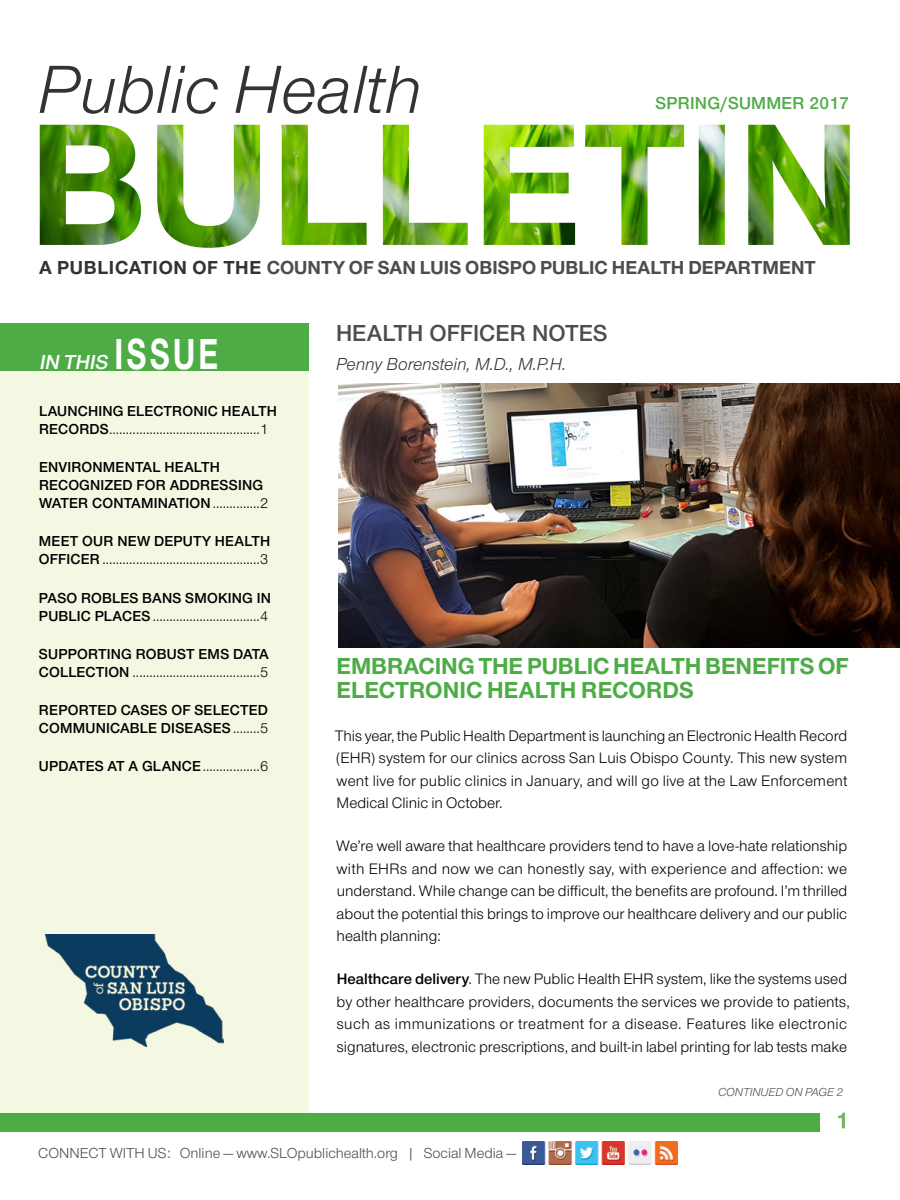
<style>
.page{position:relative;width:900px;height:1200px;background:#fff}
.page>*{position:absolute;margin:0;border:0;box-sizing:border-box;transform-origin:0 0}
.t1{font:700 24px/24px "Nimbus San Nov";letter-spacing:-.005em;color:#4eac47}
.t2{font:24px "Nimbus San Nov Sem Bol";color:#4d4d4d}
.t3{font:italic 21px "Nimbus San Nov Sem Bol";color:#fff}
.t4{font:700 19.5px "Nimbus San Nov";letter-spacing:.005em;color:#4d4d4d}
.t5{font:italic 18px "Nimbus San Nov";color:#333}
.t6{font:18px "Nimbus San Nov Sem Bol";letter-spacing:.01em;color:#4eac47}
.t7{font:15.75px/22.5px "Nimbus San Nov";letter-spacing:.005em;color:#000;text-align:justify}
.t8{font:15px "Nimbus San Nov";color:#000}
.t9{font:15px/18px "Nimbus San Nov Sem Bol";letter-spacing:.01em;color:#000}
.t10{font:15px "Nimbus San Nov";color:#4d4d4d}
.t11{font:italic 12px "Nimbus San Nov";color:#4d4d4d}
.s1{color:#333}
.s2{font-family:"Nimbus San Nov";font-weight:700;font-style:normal;font-size:45px}
.s3{font-family:"Nimbus San Nov Sem Bol"}
.s4{font-family:"Nimbus San Nov"}
</style>
<div class="page">
<div style="left:0;top:350px;width:309px;height:763px;background:#f4f8e2"></div>
<svg style="left:838px;top:1113px;width:7px;height:15px"></svg>
<div style="left:0;top:1113px;width:820px;height:18px;background:#4eac47"></div>
<svg style="left:40px;top:66px;width:378px;height:48px"></svg>
<div style="left:0;top:323px;width:309px;height:47px;background:#4eac47"></div>
<img style="left:40px;top:125px;width:810px;height:123px">
<img style="left:523px;top:1142px;width:154px;height:22px">
<img style="left:45px;top:935px;width:178px;height:112px">
<img style="left:338px;top:384px;width:562px;height:264px">
<p class="t6" style="left:656px;top:93px;width:195px">SPRING/SUMMER 2017</p>
<p class="t4" style="left:39px;top:256px;width:778px"><span class="s1">A PUBLICATION OF THE</span> COUNTY OF SAN LUIS OBISPO PUBLIC HEALTH DEPARTMENT</p>
<h2 class="t3" style="left:39px;top:350px;width:181px">IN THIS<span class="s2">ISSUE</span></h2>
<p class="t9" style="left:39px;top:402px;width:240px">LAUNCHING ELECTRONIC HEALTH</p>
<p class="t8" style="left:39px;top:420px;width:231px"><span class="s3">RECORDS</span>.............................................1</p>
<p class="t9" style="left:39px;top:458px;width:231px">ENVIRONMENTAL HEALTH<br>RECOGNIZED FOR ADDRESSING<br>WATER CONTAMINATION<span class="s4">..............2</span></p>
<p class="t9" style="left:39px;top:532px;width:233px">MEET OUR NEW DEPUTY HEALTH</p>
<p class="t8" style="left:39px;top:551px;width:231px"><span class="s3">OFFICER</span> ...............................................3</p>
<p class="t9" style="left:39px;top:589px;width:233px">PASO ROBLES BANS SMOKING IN</p>
<p class="t8" style="left:39px;top:607px;width:231px"><span class="s3">PUBLIC PLACES</span> ................................4</p>
<p class="t9" style="left:39px;top:645px;width:232px">SUPPORTING ROBUST EMS DATA</p>
<p class="t8" style="left:39px;top:663px;width:231px"><span class="s3">COLLECTION</span> ......................................5</p>
<p class="t9" style="left:39px;top:701px;width:231px">REPORTED CASES OF SELECTED<br>COMMUNICABLE DISEASES<span class="s4">........5</span></p>
<p class="t8" style="left:39px;top:758px;width:231px"><span class="s3">UPDATES AT A GLANCE</span>.................6</p>
<h1 class="t2" style="left:336px;top:319px;width:273px">HEALTH OFFICER NOTES</h1>
<p class="t5" style="left:336px;top:353px;width:232px">Penny Borenstein, M.D., M.P.H.</p>
<h1 class="t1" style="left:336px;top:654px;width:514px">EMBRACING THE PUBLIC HEALTH BENEFITS OF<br>ELECTRONIC HEALTH RECORDS</h1>
<p class="t7" style="left:335px;top:725px;width:514px">This year, the Public Health Department is launching an Electronic Health Record (EHR) system for our clinics across San Luis Obispo County. This new system went live for public clinics in January, and will go live at the Law Enforcement Medical Clinic in October.</p>
<p class="t7" style="left:336px;top:835px;width:513px">We’re well aware that healthcare providers tend to have a love-hate relationship with EHRs and now we can honestly say, with experience and affection: we understand. While change can be difficult, the benefits are profound. I’m thrilled about the potential this brings to improve our healthcare delivery and our public health planning:</p>
<p class="t7" style="left:337px;top:968px;width:515px;text-align:left"><span class="s3">Healthcare delivery</span>. The new Public Health EHR system, like the systems used by other healthcare providers, documents the services we provide to patients, such as immunizations or treatment for a disease. Features like electronic signatures, electronic prescriptions, and built-in label printing for lab tests make</p>
<p class="t11" style="left:718px;top:1085px;width:126px">CONTINUED ON PAGE 2</p>
<p class="t10" style="left:38px;top:1145px;width:480px">CONNECT WITH US: Online — www.SLOpublichealth.org | Social Media —</p>
</div>
